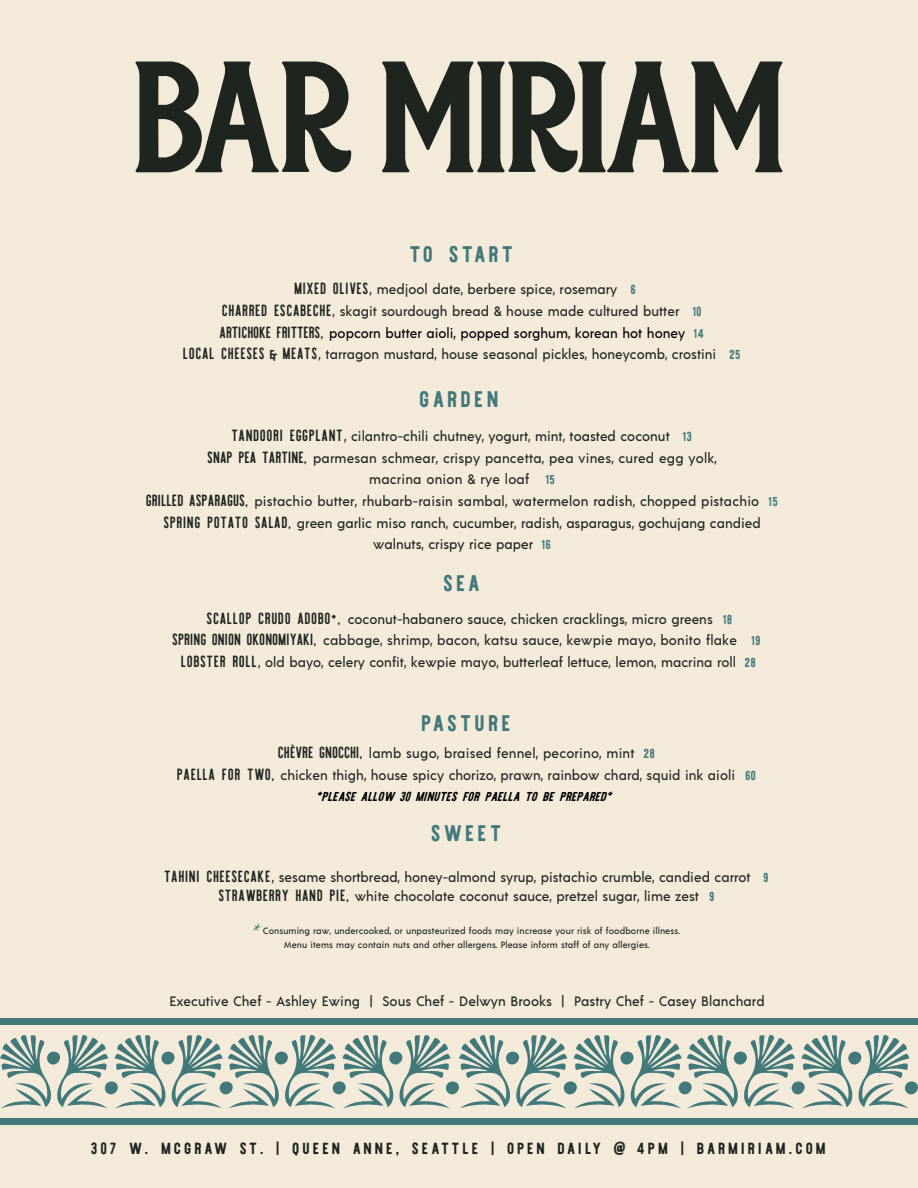
<style>
.page{position:relative;width:918px;height:1188px;background:#f4eada}
.page>*{position:absolute;margin:0;border:0;box-sizing:border-box;transform-origin:0 0}
.Food_Menu_Items{font:31.5px "Holtzman Rounded";letter-spacing:.1em;color:#41797b}
.t1{font:22.5px "Holtzman Rounded";letter-spacing:.13em;color:#1e251e}
.Food_Menu_Items-2{font:italic 18px "Holtzman Rounded";color:#000}
.Food_Menu_Items-3{font:500 13.5px/21.8px "Acre";color:#212721;text-align:center}
.Food_Menu_Items-4{font:500 13.5px/21.6px "Acre";letter-spacing:.005em;color:#1e251e;text-align:center}
.Food_Menu_Items-5{font:500 13.5px/21.6px "Acre";color:#212621;text-align:center}
.Food_Menu_Items-6{font:500 9px/14.1px "Acre";letter-spacing:.01em;color:#1e251e;text-align:center}
.s1{font-family:"Holtzman Rounded";font-weight:400;font-size:18px}
.s2{font-family:"Holtzman Rounded";font-weight:400;font-size:18px;color:#41797b}
.s3{color:#000}
.s4{font-family:"Holtzman Rounded";font-weight:400;font-size:18px;color:#408080}
.s5{font-family:"Holtzman Rounded";font-weight:400;font-size:18px;color:#447a7c}
.s6{font-family:"Holtzman Rounded";font-weight:400;font-size:18px;color:#212621}
.s7{color:#212621}
.s8{font-family:"Holtzman Rounded";font-weight:400;font-size:18px;color:#202620}
.s9{color:#202620}
.s10{font-family:"Holtzman Rounded";font-weight:400;font-size:18px;color:#437a7c}
.s11{font-family:"Holtzman Rounded";font-weight:400;font-size:18px;color:#212721}
.s12{color:#212721}
.s13{font-family:"Holtzman Rounded";font-weight:400;font-size:18px;color:#44797a}
</style>
<div class="page">
<svg style="left:0;top:1035px;width:108px;height:73px"></svg>
<svg style="left:114px;top:1035px;width:222px;height:73px"></svg>
<svg style="left:342px;top:1035px;width:109px;height:73px"></svg>
<div style="left:47px;top:1051px;width:13px;height:14px;background:#41797b;border-radius:50%"></div>
<div style="left:105px;top:1081px;width:13px;height:13px;background:#41797b;border-radius:50%"></div>
<div style="left:220px;top:1081px;width:13px;height:13px;background:#41797b;border-radius:50%"></div>
<div style="left:161px;top:1051px;width:14px;height:14px;background:#41797b;border-radius:50%"></div>
<div style="left:275px;top:1051px;width:13px;height:14px;background:#41797b;border-radius:50%"></div>
<div style="left:333px;top:1081px;width:13px;height:13px;background:#41797b;border-radius:50%"></div>
<div style="left:446px;top:1081px;width:13px;height:13px;background:#41797b;border-radius:50%"></div>
<div style="left:389px;top:1051px;width:13px;height:14px;background:#41797b;border-radius:50%"></div>
<div style="left:0;top:1118px;width:459px;height:6px;background:#41797b"></div>
<div style="left:0;top:1018px;width:459px;height:6px;background:#41797b"></div>
<svg style="left:459px;top:1035px;width:108px;height:73px"></svg>
<svg style="left:573px;top:1035px;width:222px;height:73px"></svg>
<svg style="left:801px;top:1035px;width:109px;height:73px"></svg>
<div style="left:506px;top:1051px;width:13px;height:14px;background:#41797b;border-radius:50%"></div>
<div style="left:564px;top:1081px;width:13px;height:13px;background:#41797b;border-radius:50%"></div>
<div style="left:679px;top:1081px;width:13px;height:13px;background:#41797b;border-radius:50%"></div>
<div style="left:620px;top:1051px;width:14px;height:14px;background:#41797b;border-radius:50%"></div>
<div style="left:734px;top:1051px;width:13px;height:14px;background:#41797b;border-radius:50%"></div>
<div style="left:792px;top:1081px;width:13px;height:13px;background:#41797b;border-radius:50%"></div>
<div style="left:905px;top:1081px;width:13px;height:13px;background:#41797b;border-radius:50%"></div>
<div style="left:848px;top:1051px;width:13px;height:14px;background:#41797b;border-radius:50%"></div>
<div style="left:459px;top:1118px;width:459px;height:6px;background:#41797b"></div>
<div style="left:459px;top:1018px;width:459px;height:6px;background:#41797b"></div>
<svg style="left:135px;top:61px;width:216px;height:111px"></svg>
<svg style="left:382px;top:61px;width:401px;height:111px"></svg>
<p class="Food_Menu_Items" style="left:411px;top:236px;width:105px">to start</p>
<p class="Food_Menu_Items-3" style="left:184px;top:277px;width:559px"><span class="s1">MIXED OLIVES</span>, medjool date, berbere spice, rosemary <span class="s2">6<br></span><span class="s1">CHARRED ESCABECHE</span>, skagit sourdough bread &amp; house made cultured butter <span class="s2">10<br></span><span class="s1">ARTICHOKE FRITTERS,</span> <span class="s3">popcorn butter aioli, popped sorghum, korean hot honey</span> <span class="s4">14<br></span><span class="s1">LOCAL CHEESES &amp; MEATS</span>, tarragon mustard, house seasonal pickles, honeycomb, crostini <span class="s5">25</span></p>
<p class="Food_Menu_Items" style="left:420px;top:381px;width:81px">garden</p>
<p class="Food_Menu_Items-4" style="left:146px;top:425px;width:634px"><span class="s1">TANDOORI EGGPLANT</span>, cilantro-chili chutney, yogurt, mint, toasted coconut <span class="s2">13<br></span><span class="s6">SNAP PEA TARTINE,</span> <span class="s7">parmesan schmear, crispy pancetta, pea vines, cured egg yolk,<br>macrina onion &amp; rye loaf</span> <span class="s2">15<br></span><span class="s8">GRILLED ASPARAGUS,</span> <span class="s9">pistachio butter, rhubarb-raisin sambal, watermelon radish, chopped pistachio</span> <span class="s4">15<br></span><span class="s8">SPRING POTATO SALAD,</span> green garlic miso ranch, cucumber, radish, asparagus, gochujang candied walnuts, crispy rice paper <span class="s4">16</span></p>
<p class="Food_Menu_Items" style="left:444px;top:564px;width:38px">sea</p>
<p class="Food_Menu_Items-3" style="left:173px;top:607px;width:590px"><span class="s6">SCALLOP CRUDO ADOBO*,</span> <span class="s7">coconut-habanero sauce, chicken cracklings, micro greens</span> <span class="s10">18<br></span><span class="s1">SPRING ONION OKONOMIYAKI,</span> cabbage, shrimp, bacon, katsu sauce, kewpie mayo, bonito flake <span class="s10">19<br></span><span class="s1">LOBSTER ROLL</span>, old bayo, celery confit, kewpie mayo, butterleaf lettuce, lemon, macrina roll <span class="s2">28</span></p>
<p class="Food_Menu_Items" style="left:422px;top:705px;width:91px">pasture</p>
<p class="Food_Menu_Items-5" style="left:177px;top:742px;width:581px"><span class="s11">CHÈVRE GNOCCHI,</span> <span class="s12">lamb sugo, braised fennel, pecorino, mint</span> <span class="s13">28<br></span><span class="s1">PAELLA FOR TWO,</span> chicken thigh, house spicy chorizo, prawn, rainbow chard, squid ink aioli <span class="s2">60</span></p>
<p class="Food_Menu_Items-2" style="left:316px;top:786px;width:302px">*pleaseallow 30minutesforpaellatobeprepared*</p>
<p class="Food_Menu_Items" style="left:432px;top:815px;width:72px">sweet</p>
<p class="Food_Menu_Items-5" style="left:165px;top:867px;width:606px;line-height:18.9px"><span class="s1">TAHINI CHEESECAKE</span>, sesame shortbread, honey-almond syrup, pistachio crumble, candied carrot <span class="s2">9<br></span><span class="s11">STRAWBERRY HAND PIE,</span> <span class="s12">white chocolate coconut sauce, pretzel sugar, lime zest</span> <span class="s2">9</span></p>
<p class="Food_Menu_Items-6" style="left:254px;top:923px;width:427px"><sup>*</sup> Consuming raw, undercooked, or unpasteurized foods may increase your risk of foodborne illness.<br>Menu items may contain nuts and other allergens. Please inform staff of any allergies.</p>
<p class="Food_Menu_Items-4" style="left:169px;top:989px;width:597px">Executive Chef - Ashley Ewing | Sous Chef - Delwyn Brooks | Pastry Chef - Casey Blanchard</p>
<p class="t1" style="left:92px;top:1135px;width:736px">307 w. mcgraw st. | queen anne, seattle | open daily @ 4pm | barmiriam.com</p>
</div>
